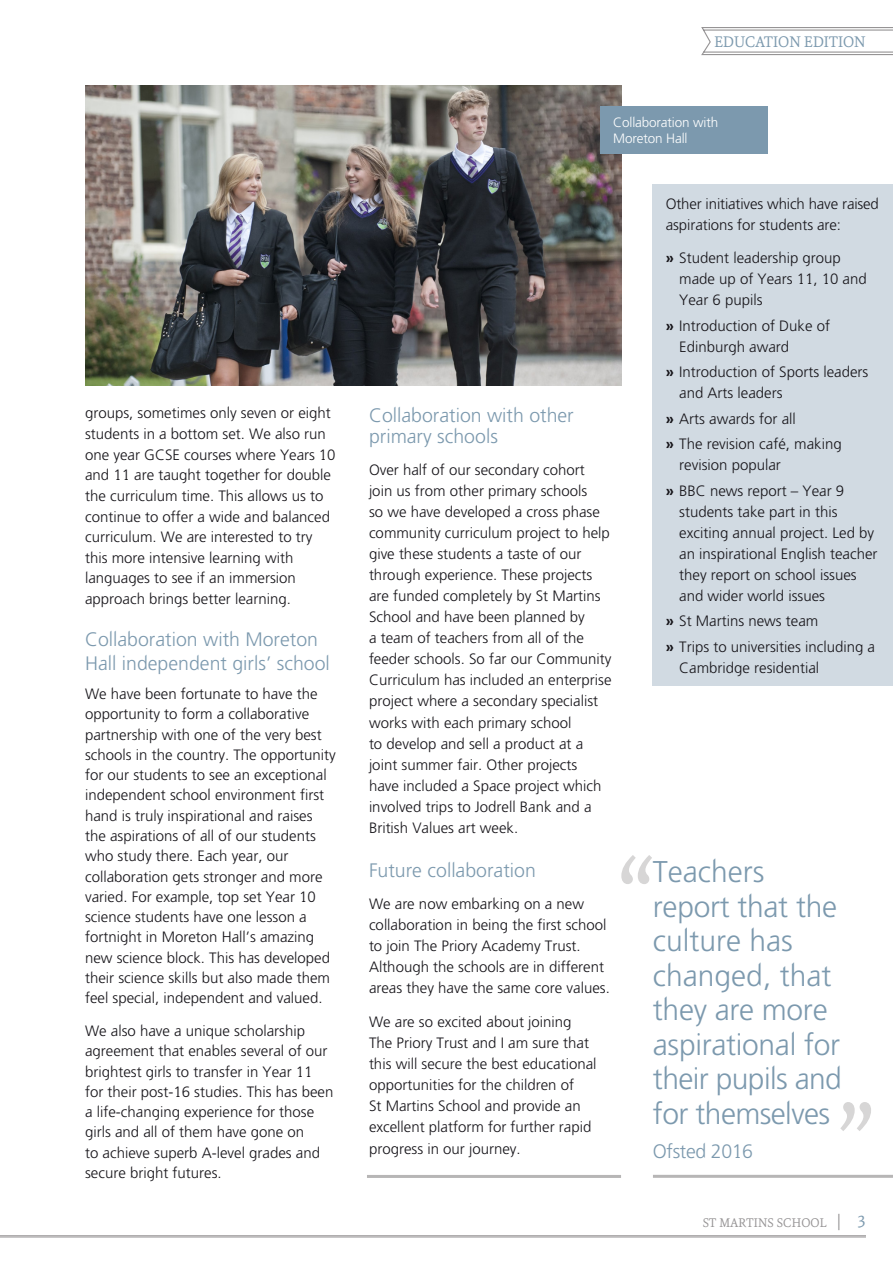
<style>
.page{position:relative;width:893px;height:1263px;background:#fff}
.page>*{position:absolute;margin:0;border:0;box-sizing:border-box;transform-origin:0 0}
.t1{font:114px "Sina Nova";color:#d7d6d6}
.Pull_quote_right{font:300 30px/34.5px "Freeway";letter-spacing:-.01em;color:#7c99ae}
.Heading_A{font:300 19.5px/24px "Freeway";color:#7c99ae}
.Pull_quote_right-2{font:300 19.5px "Freeway";letter-spacing:-.02em;color:#7c99ae}
.Folio_number{font:18px "Sina Nova";color:#7c99ae}
.TPRB_header_blue_R{font:16.5px "Sina Nova";color:#7c99ae}
.Text{font:300 15px/21.1px "Freeway";color:#17151a}
.Figure_legend{font:300 13.5px/16.2px "Freeway";letter-spacing:-.01em;color:#fff}
.TPRB_footer_grey_R{font:13.5px "Sina Nova";letter-spacing:.01em;color:#969495}
.s1{font-family:"Freeway Demi";font-weight:400}
.s2{font-size:18px}
</style>
<div class="page">
<hr style="left:0;top:1235px;width:866px;height:1px;background:#969495">
<hr style="left:0;top:1237px;width:866px;height:1px;background:#969495">
<svg style="left:701px;top:27px;width:192px;height:29px"></svg>
<hr style="left:653px;top:1175px;width:240px;height:3px;background:#b7b6b6">
<img style="left:85px;top:85px;width:536px;height:300px">
<div style="left:600px;top:106px;width:167px;height:48px;background:#7c99ae"></div>
<hr style="left:367px;top:1175px;width:254px;height:3px;background:#b7b6b6">
<div style="left:653px;top:184px;width:240px;height:502px;background:#d1dae2"></div>
<p class="Text" style="left:85px;top:403px;width:252px;line-height:20.7px">groups, sometimes only seven or eight students in a bottom set. We also run one year GCSE courses where Years 10 and 11 are taught together for double the curriculum time. This allows us to continue to offer a wide and balanced curriculum. We are interested to try this more intensive learning with languages to see if an immersion approach brings better learning.</p>
<p class="Heading_A" style="left:85px;top:627px;width:246px">Collaboration with Moreton<br>Hall independent girls’ school</p>
<p class="Text" style="left:85px;top:684px;width:252px;line-height:20.2px">We have been fortunate to have the opportunity to form a collaborative partnership with one of the very best schools in the country. The opportunity for our students to see an exceptional independent school environment first hand is truly inspirational and raises the aspirations of all of our students who study there. Each year, our collaboration gets stronger and more varied. For example, top set Year 10 science students have one lesson a fortnight in Moreton Hall’s amazing new science block. This has developed their science skills but also made them feel special, independent and valued.</p>
<p class="Text" style="left:85px;top:1021px;width:250px;line-height:20.2px">We also have a unique scholarship agreement that enables several of our brightest girls to transfer in Year 11 for their post-16 studies. This has been a life-changing experience for those girls and all of them have gone on<br>to achieve superb A-level grades and secure bright futures.</p>
<p class="TPRB_header_blue_R" style="left:714px;top:31px;width:153px">EDUCATION EDITION</p>
<p class="Figure_legend" style="left:613px;top:114px;width:106px">Collaboration with<br>Moreton Hall</p>
<p class="Heading_A" style="left:369px;top:404px;width:206px;line-height:21.1px">Collaboration with other primary schools</p>
<p class="Text" style="left:369px;top:459px;width:244px">Over half of our secondary cohort join us from other primary schools<br>so we have developed a cross phase community curriculum project to help give these students a taste of our through experience. These projects are funded completely by St Martins School and have been planned by<br>a team of teachers from all of the feeder schools. So far our Community Curriculum has included an enterprise project where a secondary specialist works with each primary school<br>to develop and sell a product at a joint summer fair. Other projects<br>have included a Space project which involved trips to Jodrell Bank and a British Values art week.</p>
<p class="Heading_A" style="left:369px;top:858px;width:168px">Future collaboration</p>
<p class="Text" style="left:369px;top:893px;width:242px">We are now embarking on a new collaboration in being the first school to join The Priory Academy Trust.<br>Although the schools are in different areas they have the same core values.</p>
<p class="Text" style="left:369px;top:1011px;width:229px">We are so excited about joining<br>The Priory Trust and I am sure that this will secure the best educational opportunities for the children of<br>St Martins School and provide an excellent platform for further rapid progress in our journey.</p>
<p class="Text" style="left:666px;top:193px;width:215px">Other initiatives which have raised aspirations for students are:</p>
<p class="Text" style="left:679px;top:248px;width:189px;text-indent:-14px"><span class="s1">»</span> Student leadership group made up of Years 11, 10 and<br>Year 6 pupils</p>
<p class="Text" style="left:679px;top:315px;width:152px;text-indent:-14px"><span class="s1">»</span> Introduction of Duke of<br>Edinburgh award</p>
<p class="Text" style="left:679px;top:362px;width:191px;text-indent:-14px"><span class="s1">»</span> Introduction of Sports leaders and Arts leaders</p>
<p class="Text" style="left:666px;top:408px;width:132px"><span class="s1">»</span> Arts awards for all</p>
<p class="Text" style="left:679px;top:434px;width:164px;text-indent:-14px"><span class="s1">»</span> The revision café, making revision popular</p>
<p class="Text" style="left:679px;top:480px;width:200px;text-indent:-14px"><span class="s1">»</span> BBC news report – Year 9 students take part in this exciting annual project. Led by an inspirational English teacher they report on school issues and wider world issues</p>
<p class="Text" style="left:666px;top:610px;width:154px"><span class="s1">»</span> St Martins news team</p>
<p class="Text" style="left:679px;top:636px;width:197px;text-indent:-14px"><span class="s1">»</span> Trips to universities including a<br>Cambridge residential</p>
<p class="t1" style="left:620px;top:820px;width:35px">“</p>
<p class="Pull_quote_right" style="left:653px;top:854px;width:191px">Teachers report that the culture has changed, that they are more aspirational for their pupils and for themselves</p>
<p class="Pull_quote_right-2" style="left:653px;top:1140px;width:102px">Ofsted 2016</p>
<p class="t1" style="left:873px;top:1166px;width:35px;rotate:-180deg">“</p>
<p class="TPRB_footer_grey_R" style="left:703px;top:1213px;width:140px">ST MARTINS SCHOOL <span class="s2">|</span></p>
<p class="Folio_number" style="left:857px;top:1209px;width:10px">3</p>
</div>
